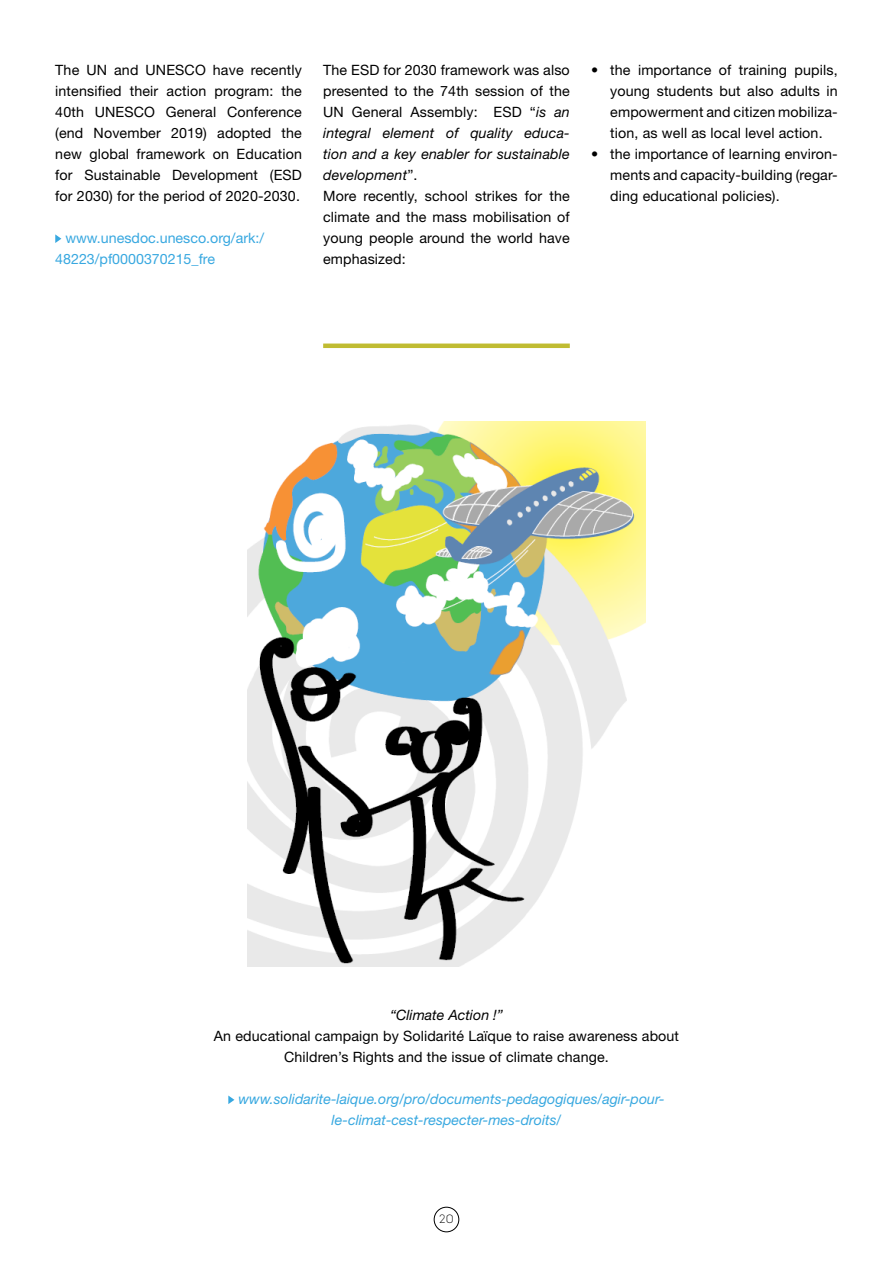
<style>
.page{position:relative;width:893px;height:1263px;background:#fff}
.page>*{position:absolute;margin:0;border:0;box-sizing:border-box;transform-origin:0 0}
.t1{font:14.25px/21px "Helvetica Neue LT Std";letter-spacing:.01em;color:#000;text-align:justify}
.t2{font:italic 14.25px/21px "Helvetica Neue LT Std";color:#38a8e0}
.t3{font:14.25px/21px "Helvetica Neue LT Std";color:#38a8e0}
.t4{font:italic 14.25px "Helvetica Neue LT Std";color:#000}
.t5{font:12px "Intro Light Alt";color:#000}
.s1{font-style:italic}
</style>
<div class="page">
<div style="left:434px;top:1207px;width:25px;height:25px;border:1px solid #000;border-radius:50%"></div>
<svg style="left:55px;top:234px;width:6px;height:9px"></svg>
<img style="left:248px;top:422px;width:397px;height:544px">
<hr style="left:323px;top:344px;width:247px;height:4px;background:#c0bc32">
<svg style="left:228px;top:1095px;width:6px;height:9px"></svg>
<p class="t1" style="left:55px;top:59px;width:248px">The UN and UNESCO have recently intensified their action program: the 40th UNESCO General Conference (end November 2019) adopted the new global framework on Education for Sustainable Development (ESD for 2030) for the period of 2020-2030.</p>
<p class="t3" style="left:55px;top:227px;width:210px;text-indent:10px">www.unesdoc.unesco.org/ark:/<br>48223/pf0000370215_fre</p>
<p class="t1" style="left:323px;top:59px;width:248px;text-align:left">The ESD for 2030 framework was also presented to the 74th session of the<br>UN General Assembly: ESD “<span class="s1">is an integral element of quality educa&shy;tion and a key enabler for sustainable development</span>”.<br>More recently, school strikes for the climate and the mass mobilisation of young people around the world have emphasized:</p>
<p class="t1" style="left:610px;top:59px;width:229px;text-indent:-19px">• the importance of training pupils, young students but also adults in empowerment and citizen mobiliza&shy;tion, as well as local level action.</p>
<p class="t1" style="left:610px;top:143px;width:229px;text-indent:-19px">• the importance of learning environ&shy;ments and capacity-building (regar&shy;ding educational policies).</p>
<p class="t4" style="left:390px;top:1006px;width:114px">“Climate Action !”</p>
<p class="t1" style="left:214px;top:1025px;width:467px;text-align:center">An educational campaign by Solidarité Laïque to raise awareness about<br>Children’s Rights and the issue of climate change.</p>
<p class="t2" style="left:332px;top:1088px;width:334px;text-indent:-93px">www.solidarite-laique.org/pro/documents-pedagogiques/agir-pour&shy;le-climat-cest-respecter-mes-droits/</p>
<p class="t5" style="left:439px;top:1212px;width:16px">20</p>
</div>
